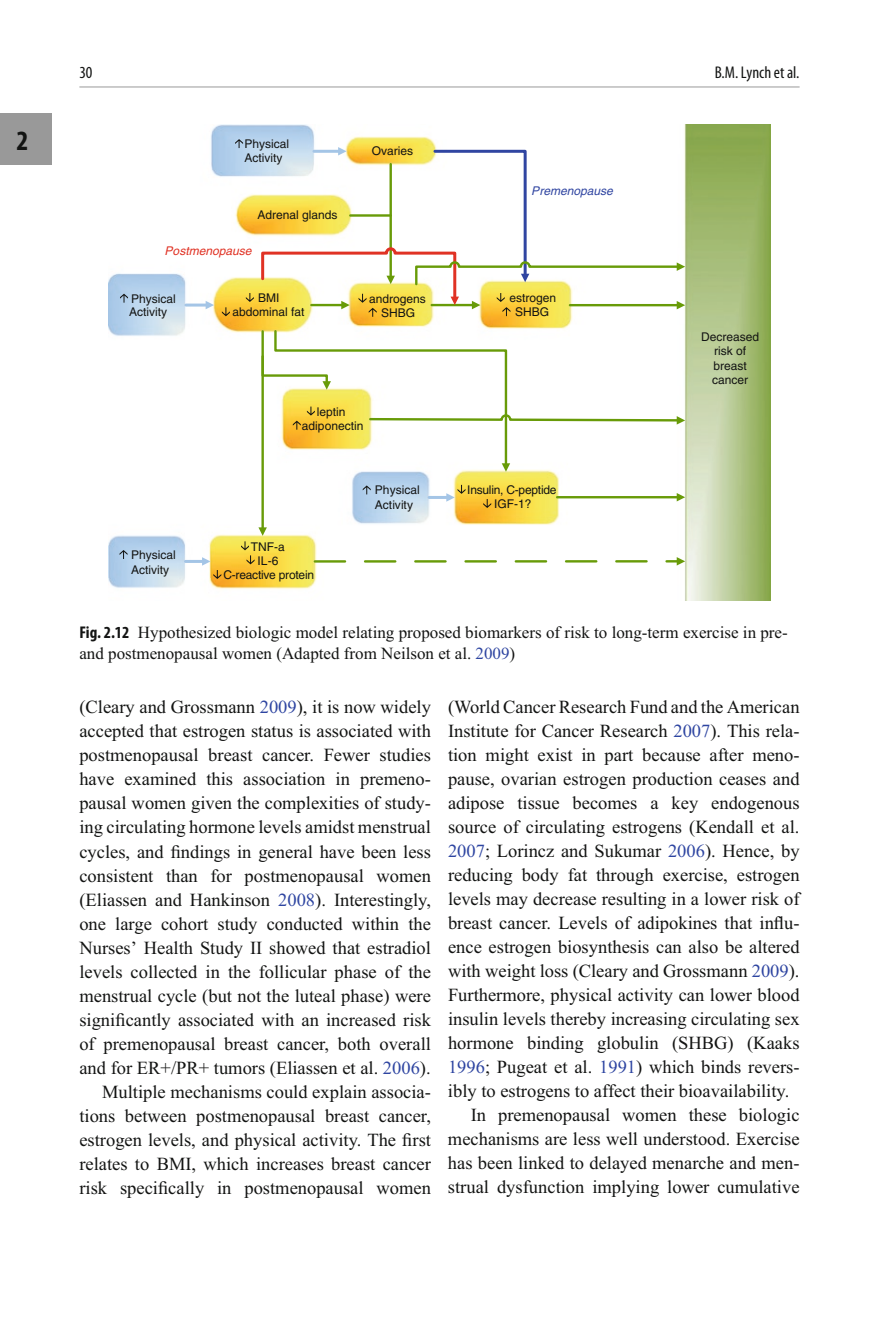
<style>
.page{position:relative;width:879px;height:1333px;background:#fff}
.page>*{position:absolute;margin:0;border:0;box-sizing:border-box;transform-origin:0 0}
.t1{font:700 condensed 28px "Myriad Pro";color:#131413}
.t2{font:18.4px/24px "Times New Roman";color:#131413;text-align:right}
.t3{font:17px/21px "Times New Roman";color:#131413}
.t4{font:condensed 17px "Myriad Pro";color:#131413}
.t5{font:12px/14.4px "Helvetica";color:#131413;text-align:center}
.t6{font:12px/14px "Helvetica";letter-spacing:-.02em;color:#131413;text-align:center}
.t7{font:italic 12px "Helvetica";color:#e03224}
.t8{font:italic 12px "Helvetica";color:#3045a1}
.s1{font-family:"Myriad Pro";font-weight:700;font-stretch:condensed}
.s2{color:#2e45a1}
</style>
<div class="page">
<hr style="left:79px;top:86px;width:720px;height:1px;background:#999">
<div style="left:0;top:113px;width:51px;height:51px;background:#999"></div>
<img style="left:109px;top:125px;width:661px;height:475px">
<hr style="left:186px;top:303px;width:21px;height:3px;background:#a4c5e6">
<svg style="left:206px;top:301px;width:8px;height:8px"></svg>
<hr style="left:185px;top:560px;width:18px;height:3px;background:#a4c5e6">
<hr style="left:429px;top:496px;width:18px;height:3px;background:#a4c5e6">
<hr style="left:557px;top:496px;width:121px;height:2px;background:#689b08">
<svg style="left:677px;top:493px;width:8px;height:8px"></svg>
<svg style="left:315px;top:557px;width:370px;height:8px"></svg>
<hr style="left:261px;top:331px;width:3px;height:197px;background:#689b08">
<svg style="left:235px;top:139px;width:8px;height:9px"></svg>
<svg style="left:120px;top:294px;width:8px;height:8px"></svg>
<svg style="left:246px;top:293px;width:8px;height:9px"></svg>
<svg style="left:222px;top:307px;width:8px;height:9px"></svg>
<svg style="left:260px;top:329px;width:425px;height:142px"></svg>
<svg style="left:363px;top:485px;width:8px;height:9px"></svg>
<svg style="left:446px;top:485px;width:19px;height:16px"></svg>
<svg style="left:483px;top:499px;width:8px;height:9px"></svg>
<svg style="left:241px;top:527px;width:26px;height:37px"></svg>
<svg style="left:202px;top:557px;width:19px;height:22px"></svg>
<svg style="left:119px;top:550px;width:9px;height:9px"></svg>
<svg style="left:260px;top:147px;width:425px;height:170px"></svg>
<h1 class="t1" style="left:16px;top:126px;width:13px">2</h1>
<p class="t4" style="left:79px;top:63px;width:15px">30</p>
<p class="t4" style="left:715px;top:63px;width:86px">B.M. Lynch et al.</p>
<p class="t5" style="left:244px;top:137px;width:46px;text-align:left">Physical<br>Activity</p>
<p class="t5" style="left:257px;top:207px;width:82px">Adrenal glands</p>
<p class="t7" style="left:165px;top:243px;width:88px">Postmenopause</p>
<p class="t5" style="left:372px;top:143px;width:43px">Ovaries</p>
<p class="t8" style="left:531px;top:184px;width:83px">Premenopause</p>
<p class="t5" style="left:232px;top:291px;width:74px">BMI abdominal fat</p>
<p class="t5" style="left:129px;top:292px;width:48px;line-height:13.2px;text-align:left">Physical<br>Activity</p>
<p class="t5" style="left:509px;top:291px;width:48px">estrogen<br>SHBG</p>
<p class="t5" style="left:369px;top:291px;width:58px">androgens<br>SHBG</p>
<p class="t5" style="left:131px;top:547px;width:46px;text-align:left">Physical<br>Activity</p>
<p class="t5" style="left:302px;top:404px;width:63px">leptin adiponectin</p>
<p class="t6" style="left:223px;top:539px;width:92px">TNF-a<br>IL-6<br>C-reactive protein</p>
<p class="t5" style="left:375px;top:483px;width:46px;text-align:left">Physical<br>Activity</p>
<p class="t6" style="left:467px;top:482px;width:91px">Insulin, C-peptide<br>IGF-1?</p>
<p class="t5" style="left:701px;top:329px;width:60px">Decreased risk of breast cancer</p>
<p class="t3" style="left:79px;top:621px;width:710px"><span class="s1">Fig. 2.12</span> Hypothesized biologic model relating proposed biomarkers of risk to long-term exercise in pre&shy;and postmenopausal women (Adapted from Neilson et al. <span class="s2">2009</span>)</p>
<p class="t2" style="left:79px;top:695px;width:353px">(Cleary and Grossmann <span class="s2">2009</span>), it is now widely accepted that estrogen status is associated with postmenopausal breast cancer. Fewer studies have examined this association in premeno&shy;pausal women given the complexities of study&shy;ing circulating hormone levels amidst menstrual cycles, and findings in general have been less consistent than for postmenopausal women (Eliassen and Hankinson <span class="s2">2008</span>). Interestingly, one large cohort study conducted within the Nurses’ Health Study II showed that estradiol levels collected in the follicular phase of the menstrual cycle (but not the luteal phase) were significantly associated with an increased risk of premenopausal breast cancer, both overall and for ER+/PR+ tumors (Eliassen et al. <span class="s2">2006</span>).<br>Multiple mechanisms could explain associa&shy;tions between postmenopausal breast cancer, estrogen levels, and physical activity. The first relates to BMI, which increases breast cancer risk specifically in postmenopausal women</p>
<p class="t2" style="left:448px;top:695px;width:353px">(World Cancer Research Fund and the American</p>
<p class="t2" style="left:448px;top:719px;width:353px">Institute for Cancer Research <span class="s2">2007</span>). This rela-</p>
<p class="t2" style="left:448px;top:743px;width:353px">tion might exist in part because after meno-</p>
<p class="t2" style="left:448px;top:767px;width:353px">pause, ovarian estrogen production ceases and</p>
<p class="t2" style="left:448px;top:791px;width:353px">adipose tissue becomes a key endogenous</p>
<p class="t2" style="left:448px;top:815px;width:353px">source of circulating estrogens (Kendall et al.</p>
<p class="t2" style="left:448px;top:838px;width:353px"><span class="s2">2007</span>; Lorincz and Sukumar <span class="s2">2006</span>). Hence, by</p>
<p class="t2" style="left:448px;top:862px;width:353px">reducing body fat through exercise, estrogen</p>
<p class="t2" style="left:448px;top:886px;width:353px">levels may decrease resulting in a lower risk of</p>
<p class="t2" style="left:448px;top:910px;width:353px">breast cancer. Levels of adipokines that influ-</p>
<p class="t2" style="left:448px;top:934px;width:353px">ence estrogen biosynthesis can also be altered</p>
<p class="t2" style="left:448px;top:958px;width:353px">with weight loss (Cleary and Grossmann <span class="s2">2009</span>).</p>
<p class="t2" style="left:448px;top:982px;width:353px">Furthermore, physical activity can lower blood</p>
<p class="t2" style="left:448px;top:1006px;width:353px">insulin levels thereby increasing circulating sex</p>
<p class="t2" style="left:448px;top:1030px;width:353px">hormone binding globulin (SHBG) (Kaaks</p>
<p class="t2" style="left:448px;top:1054px;width:353px"><span class="s2">1996</span>; Pugeat et al. <span class="s2">1991</span>) which binds revers-</p>
<p class="t2" style="left:448px;top:1078px;width:343px">ibly to estrogens to affect their bioavailability.</p>
<p class="t2" style="left:471px;top:1102px;width:330px">In premenopausal women these biologic</p>
<p class="t2" style="left:448px;top:1126px;width:353px">mechanisms are less well understood. Exercise</p>
<p class="t2" style="left:448px;top:1150px;width:353px">has been linked to delayed menarche and men-</p>
<p class="t2" style="left:448px;top:1174px;width:353px">strual dysfunction implying lower cumulative</p>
</div>
